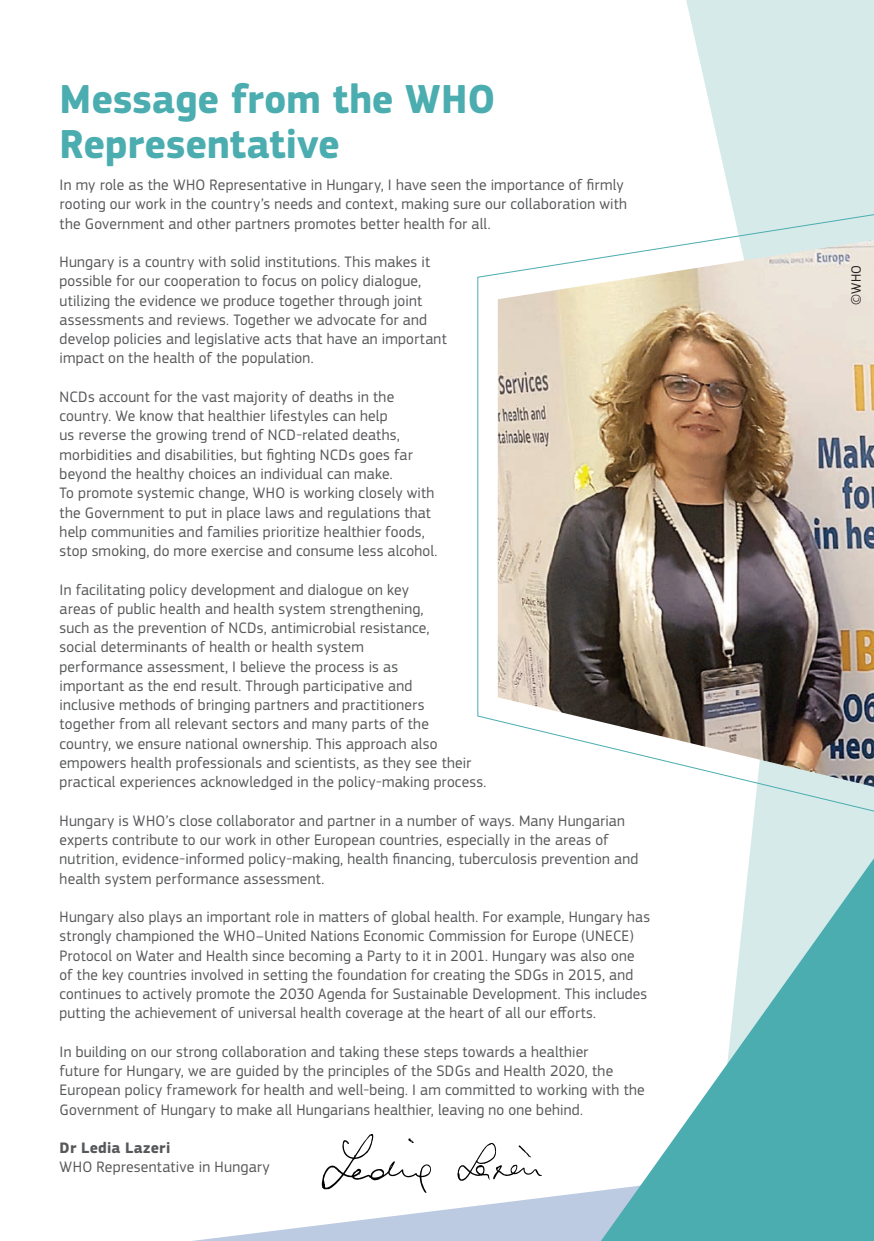
<style>
.page{position:relative;width:874px;height:1241px;background:#fff}
.page>*{position:absolute;margin:0;border:0;box-sizing:border-box;transform-origin:0 0}
.TITLE_1_GREEN{font:700 42px/45.1px "EC Square Sans Pro";letter-spacing:-.005em;color:#4badaf}
.BODY_TEXT{font:15.75px/19.2px "EC Square Sans Pro";letter-spacing:.015em;color:#57585a}
.Photo_credits{font:14px "EC Square Sans Pro";color:#231f20}
.s1{font-weight:700}
</style>
<div class="page">
<svg style="left:686px;top:0;width:187px;height:858px;fill:#d7eaea"></svg>
<svg style="left:678px;top:858px;width:195px;height:382px;fill:#4badaf"></svg>
<svg style="left:201px;top:1133px;width:491px;height:107px"></svg>
<svg style="left:477px;top:210px;width:396px;height:608px"></svg>
<img style="left:497px;top:240px;width:376px;height:546px">
<p class="TITLE_1_GREEN" style="left:60px;top:78px;width:437px">Message from the WHO<br>Representative</p>
<p class="BODY_TEXT" style="left:60px;top:175px;width:568px">In my role as the WHO Representative in Hungary, I have seen the importance of firmly rooting our work in the country’s needs and context, making sure our collaboration with the Government and other partners promotes better health for all.</p>
<p class="BODY_TEXT" style="left:60px;top:252px;width:388px">Hungary is a country with solid institutions. This makes it possible for our cooperation to focus on policy dialogue, utilizing the evidence we produce together through joint assessments and reviews. Together we advocate for and develop policies and legislative acts that have an important impact on the health of the population.</p>
<p class="BODY_TEXT" style="left:60px;top:387px;width:379px">NCDs account for the vast majority of deaths in the country. We know that healthier lifestyles can help<br>us reverse the growing trend of NCD-related deaths, morbidities and disabilities, but fighting NCDs goes far beyond the healthy choices an individual can make.<br>To promote systemic change, WHO is working closely with the Government to put in place laws and regulations that help communities and families prioritize healthier foods, stop smoking, do more exercise and consume less alcohol.</p>
<p class="BODY_TEXT" style="left:60px;top:579px;width:428px">In facilitating policy development and dialogue on key<br>areas of public health and health system strengthening,<br>such as the prevention of NCDs, antimicrobial resistance,<br>social determinants of health or health system<br>performance assessment, I believe the process is as<br>important as the end result. Through participative and<br>inclusive methods of bringing partners and practitioners<br>together from all relevant sectors and many parts of the<br>country, we ensure national ownership. This approach also empowers health professionals and scientists, as they see their practical experiences acknowledged in the policy-making process.</p>
<p class="BODY_TEXT" style="left:60px;top:810px;width:580px">Hungary is WHO’s close collaborator and partner in a number of ways. Many Hungarian experts contribute to our work in other European countries, especially in the areas of nutrition, evidence-informed policy-making, health financing, tuberculosis prevention and health system performance assessment.</p>
<p class="BODY_TEXT" style="left:60px;top:907px;width:591px">Hungary also plays an important role in matters of global health. For example, Hungary has strongly championed the WHO–United Nations Economic Commission for Europe (UNECE)<br>Protocol on Water and Health since becoming a Party to it in 2001. Hungary was also one of the key countries involved in setting the foundation for creating the SDGs in 2015, and continues to actively promote the 2030 Agenda for Sustainable Development. This includes putting the achievement of universal health coverage at the heart of all our efforts.</p>
<p class="BODY_TEXT" style="left:60px;top:1041px;width:586px">In building on our strong collaboration and taking these steps towards a healthier<br>future for Hungary, we are guided by the principles of the SDGs and Health 2020, the European policy framework for health and well-being. I am committed to working with the Government of Hungary to make all Hungarians healthier, leaving no one behind.</p>
<p class="BODY_TEXT" style="left:60px;top:1138px;width:212px"><span class="s1">Dr Ledia Lazeri<br></span>WHO Representative in Hungary</p>
<p class="Photo_credits" style="left:847px;top:305px;width:42px;rotate:-90deg">©WHO</p>
</div>
